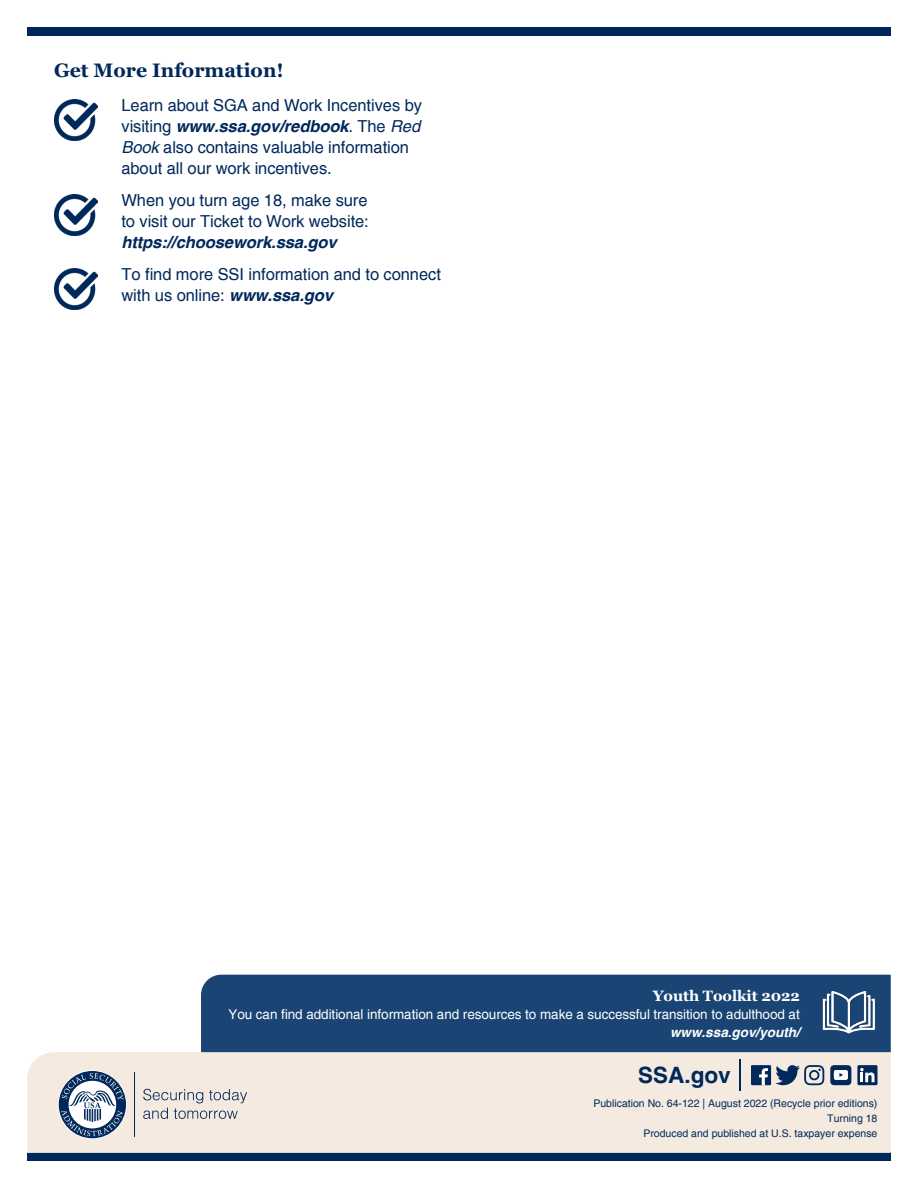
<style>
.page{position:relative;width:918px;height:1188px;background:#fff}
.page>*{position:absolute;margin:0;border:0;box-sizing:border-box;transform-origin:0 0}
.t1{font:700 22.5px "Helvetica";color:#00285b}
.t2{font:700 19.5px "Georgia";color:#00285b}
.t3{font:16.5px/21px "Helvetica";letter-spacing:-.005em;color:#00285b}
.t4{font:700 15px "Georgia";letter-spacing:-.005em;color:#fff}
.t5{font:13.5px/18px "Helvetica";letter-spacing:-.005em;color:#fff;text-align:right}
.t6{font:10.5px "Helvetica";color:#00285b}
.s1{font-weight:700;font-style:italic}
.s2{font-style:italic}
</style>
<div class="page">
<div style="left:27px;top:27px;width:864px;height:8px;background:#00285b"></div>
<div style="left:27px;top:1153px;width:864px;height:8px;background:#00285b"></div>
<div style="left:27px;top:1052px;width:864px;height:101px;background:#f4eadf"></div>
<hr style="left:740px;top:1059px;width:1px;height:32px;background:#00285b">
<div style="left:201px;top:975px;width:690px;height:77px;background:#1a4473"></div>
<img style="left:822px;top:987px;width:54px;height:51px">
<img style="left:54px;top:100px;width:44px;height:41px">
<img style="left:54px;top:195px;width:44px;height:40px">
<img style="left:54px;top:268px;width:44px;height:41px">
<div style="left:751px;top:1065px;width:20px;height:20px;background:#00285b"></div>
<svg style="left:759px;top:1068px;width:9px;height:17px"></svg>
<svg style="left:775px;top:1065px;width:49px;height:20px"></svg>
<svg style="left:830px;top:1065px;width:21px;height:20px"></svg>
<div style="left:857px;top:1065px;width:21px;height:20px;background:#00285b"></div>
<svg style="left:860px;top:1068px;width:15px;height:14px"></svg>
<svg style="left:143px;top:1089px;width:104px;height:30px;background:#cecbca"></svg>
<hr style="left:134px;top:1072px;width:1px;height:65px;background:#00285b">
<svg style="left:58px;top:1070px;width:69px;height:69px"></svg>
<div style="left:59px;top:1071px;width:67px;height:67px;background:#00285b;border-radius:50%"></div>
<svg style="left:61px;top:1073px;width:63px;height:63px"></svg>
<h2 class="t2" style="left:54px;top:58px;width:231px">Get More Information!</h2>
<p class="t3" style="left:121px;top:96px;width:302px">Learn about SGA and Work Incentives by visiting <span class="s1">www.ssa.gov/redbook</span>. The <span class="s2">Red Book</span> also contains valuable information about all our work incentives.</p>
<p class="t3" style="left:121px;top:190px;width:249px;text-align:justify">When you turn age 18, make sure to visit our Ticket to Work website: <span class="s1">https://choosework.ssa.gov</span></p>
<p class="t3" style="left:121px;top:264px;width:321px">To find more SSI information and to connect with us online: <span class="s1">www.ssa.gov</span></p>
<p class="t4" style="left:653px;top:986px;width:149px">Youth Toolkit 2022</p>
<p class="t5" style="left:228px;top:1006px;width:573px">You can find additional information and resources to make a successful transition to adulthood at <span class="s1">www.ssa.gov/youth/</span></p>
<p class="t1" style="left:638px;top:1062px;width:94px">SSA.gov</p>
<p class="t6" style="left:593px;top:1097px;width:286px">Publication No. 64-122 | August 2022 (Recycle prior editions)</p>
<p class="t6" style="left:827px;top:1112px;width:52px">Turning 18</p>
<p class="t6" style="left:643px;top:1127px;width:236px">Produced and published at U.S. taxpayer expense</p>
</div>
